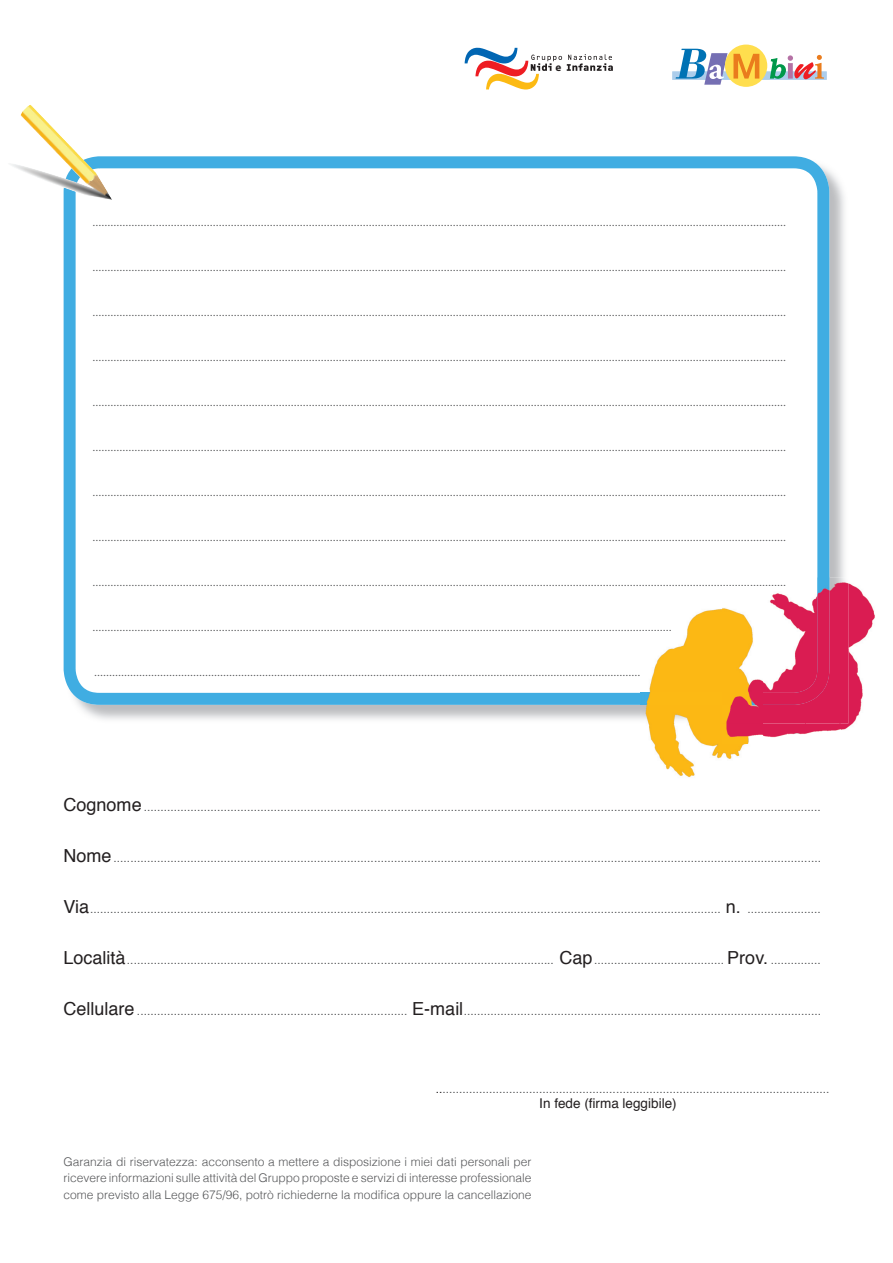
<style>
.page{position:relative;width:893px;height:1263px;background:#fff}
.page>*{position:absolute;margin:0;border:0;box-sizing:border-box;transform-origin:0 0}
.t1{font:13.5px "Helvetica";color:#231f20}
.t2{font:12px "Times";color:#57585a}
.t3{font:12px "Helvetica";color:#57585a}
.t4{font:300 12px/16.5px "Helvetica";color:#57585a;text-align:justify}
.t5{font:700 11.1px "Myriad";color:#231f20}
.s1{font-size:18px;color:#231f20}
.s2{color:#231f20}
</style>
<div class="page">
<svg style="left:464px;top:48px;width:149px;height:42px"></svg>
<svg style="left:723px;top:43px;width:45px;height:45px"></svg>
<div style="left:671px;top:70px;width:157px;height:11px;background:#accdeb;border:1px solid #fff"></div>
<div style="left:725px;top:45px;width:42px;height:42px;background:#ffde4e;border-radius:50%"></div>
<svg style="left:675px;top:49px;width:84px;height:38px"></svg>
<svg style="left:769px;top:55px;width:54px;height:24px"></svg>
<img style="left:805px;top:171px;width:40px;height:552px">
<svg style="left:64px;top:156px;width:765px;height:549px"></svg>
<img style="left:641px;top:607px;width:121px;height:171px">
<img style="left:641px;top:630px;width:30px;height:1px">
<img style="left:839px;top:577px;width:36px;height:153px">
<img style="left:722px;top:723px;width:118px;height:21px">
<img style="left:762px;top:705px;width:43px;height:19px">
<img style="left:722px;top:577px;width:40px;height:116px">
<img style="left:722px;top:585px;width:40px;height:1px">
<img style="left:762px;top:577px;width:67px;height:128px">
<img style="left:30px;top:105px;width:22px;height:22px">
<p class="t5" style="left:555px;top:63px;width:7px">e</p>
<p class="t2" style="left:93px;top:217px;width:694px">.......................................................................................................................................................................................................................................</p>
<p class="t2" style="left:93px;top:262px;width:694px">.......................................................................................................................................................................................................................................</p>
<p class="t2" style="left:93px;top:307px;width:694px">.......................................................................................................................................................................................................................................</p>
<p class="t2" style="left:93px;top:352px;width:694px">.......................................................................................................................................................................................................................................</p>
<p class="t2" style="left:93px;top:397px;width:694px">.......................................................................................................................................................................................................................................</p>
<p class="t2" style="left:93px;top:442px;width:694px">.......................................................................................................................................................................................................................................</p>
<p class="t2" style="left:93px;top:487px;width:694px">.......................................................................................................................................................................................................................................</p>
<p class="t2" style="left:93px;top:532px;width:694px">.......................................................................................................................................................................................................................................</p>
<p class="t2" style="left:93px;top:577px;width:694px">.......................................................................................................................................................................................................................................</p>
<p class="t2" style="left:93px;top:622px;width:580px">.................................................................................................................................................................................................</p>
<p class="t2" style="left:94px;top:667px;width:547px">......................................................................................................................................................................................</p>
<p class="t3" style="left:64px;top:802px;width:758px"><span class="s1">Cognome</span> ...........................................................................................................................................................................................................</p>
<p class="t3" style="left:64px;top:853px;width:758px"><span class="s1">Nome</span> ....................................................................................................................................................................................................................</p>
<p class="t3" style="left:64px;top:904px;width:758px"><span class="s1">Via</span> ............................................................................................................................................................................................. <span class="s1">n.</span> ......................</p>
<p class="t3" style="left:64px;top:955px;width:758px"><span class="s1">Località</span> ................................................................................................................................ <span class="s1">Cap</span> ....................................... <span class="s1">Prov.</span> ...............</p>
<p class="t3" style="left:64px;top:1006px;width:759px"><span class="s1">Cellulare</span> ................................................................................. <span class="s1">E-mail</span> ...........................................................................................................</p>
<p class="t3" style="left:436px;top:1084px;width:395px"><span class="s2">..</span>....................................................................................................................</p>
<p class="t1" style="left:539px;top:1097px;width:139px">In fede (firma leggibile)</p>
<p class="t4" style="left:64px;top:1154px;width:469px">Garanzia di riservatezza: acconsento a mettere a disposizione i miei dati personali per ricevere informazioni sulle attività del Gruppo proposte e servizi di interesse professionale come previsto alla Legge 675/96, potrò richiederne la modifica oppure la cancellazione</p>
</div>
